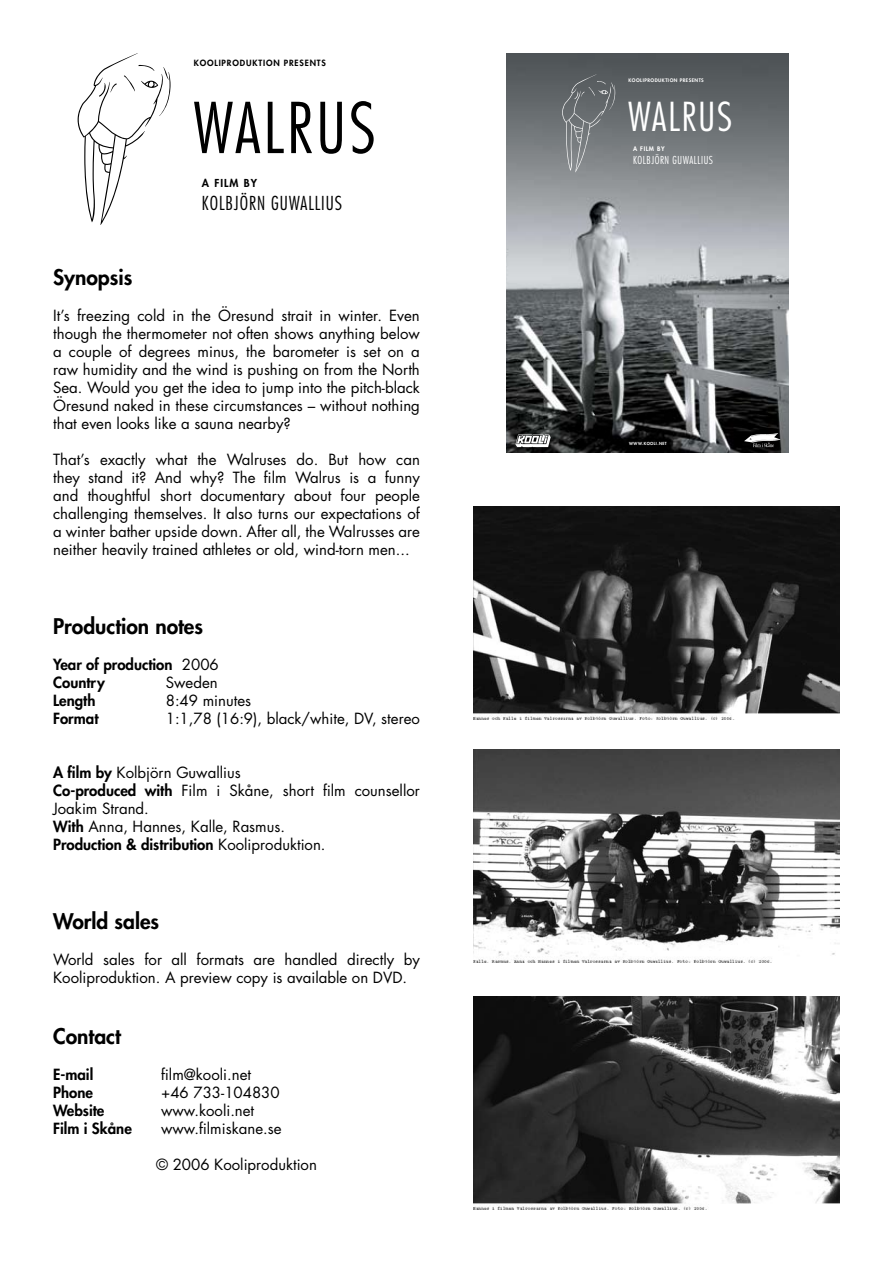
<style>
.page{position:relative;width:893px;height:1263px;background:#fff}
.page>*{position:absolute;margin:0;border:0;box-sizing:border-box;transform-origin:0 0}
.t1{font:300 condensed 68.1px "Futura";letter-spacing:.05em;color:#000}
.t2{font:300 condensed 38.85px "Futura";letter-spacing:.05em;color:#fff}
.t3{font:800 21px "Futura";color:#000}
.t4{font:300 condensed 18.75px "Futura";letter-spacing:.05em;color:#000}
.t5{font:15px/18px "Futura";color:#000;text-align:justify}
.t6{font:800 15px/18px "Futura";color:#000}
.t7{font:300 condensed 10.65px "Futura";letter-spacing:.05em;color:#fff}
.t8{font:800 10.65px "Futura";letter-spacing:.1em;color:#000}
.t9{font:800 8.4px "Futura";letter-spacing:.1em;color:#000}
.t10{font:800 6.15px "Futura";letter-spacing:.1em;color:#fff}
.t11{font:800 4.8px "Futura";letter-spacing:.1em;color:#fff}
.t12{font:800 4.05px "Futura";letter-spacing:.1em;color:#fff}
.s1{font-weight:400}
.s2{font-weight:800}
</style>
<div class="page">
<svg style="left:78px;top:53px;width:93px;height:172px"></svg>
<img style="left:473px;top:506px;width:367px;height:213px">
<img style="left:473px;top:749px;width:367px;height:214px">
<img style="left:473px;top:996px;width:367px;height:214px">
<img style="left:506px;top:53px;width:282px;height:400px">
<svg style="left:562px;top:74px;width:53px;height:98px;background:#767a7d"></svg>
<svg style="left:515px;top:434px;width:36px;height:13px"></svg>
<svg style="left:744px;top:433px;width:37px;height:14px"></svg>
<p class="t9" style="left:194px;top:58px;width:134px">KOOLIPRODUKTION PRESENTS</p>
<h1 class="t1" style="left:193px;top:85px;width:184px">WALRUS</h1>
<p class="t8" style="left:202px;top:176px;width:57px">A FILM BY</p>
<p class="t4" style="left:202px;top:191px;width:142px">KOLBJÖRN GUWALLIUS</p>
<h3 class="t3" style="left:53px;top:263px;width:81px">Synopsis</h3>
<p class="t5" style="left:53px;top:306px;width:368px">It’s freezing cold in the Öresund strait in winter. Even though the thermometer not often shows anything below a couple of degrees minus, the barometer is set on a raw humidity and the wind is pushing on from the North Sea. Would you get the idea to jump into the pitch-black Öresund naked in these circumstances – without nothing that even looks like a sauna nearby?</p>
<p class="t5" style="left:53px;top:450px;width:368px">That’s exactly what the Walruses do. But how can they stand it? And why? The film Walrus is a funny and thoughtful short documentary about four people challenging themselves. It also turns our expectations of a winter bather upside down. After all, the Walrusses are neither heavily trained athletes or old, wind-torn men...</p>
<h3 class="t3" style="left:53px;top:612px;width:151px">Production notes</h3>
<p class="t6" style="left:53px;top:655px;width:167px">Year of production <span class="s1">2006<br></span>Country</p>
<p class="t5" style="left:166px;top:673px;width:53px">Sweden</p>
<p class="t6" style="left:53px;top:691px;width:44px">Length</p>
<p class="t5" style="left:166px;top:691px;width:87px">8:49 minutes</p>
<p class="t6" style="left:53px;top:709px;width:47px">Format</p>
<p class="t5" style="left:166px;top:709px;width:256px">1:1,78 (16:9), black/white, DV, stereo</p>
<p class="t5" style="left:53px;top:763px;width:368px;text-align:left"><span class="s2">A film by</span> Kolbjörn Guwallius<br><span class="s2">Co-produced with</span> Film i Skåne, short film counsellor Joakim Strand.<br><span class="s2">With</span> Anna, Hannes, Kalle, Rasmus.<br><span class="s2">Production &amp; distribution</span> Kooliproduktion.</p>
<h3 class="t3" style="left:53px;top:907px;width:108px">World sales</h3>
<p class="t5" style="left:53px;top:950px;width:368px">World sales for all formats are handled directly by<br>Kooliproduktion. A preview copy is available on DVD.</p>
<h3 class="t3" style="left:53px;top:1022px;width:69px">Contact</h3>
<p class="t6" style="left:53px;top:1065px;width:42px">E-mail</p>
<p class="t5" style="left:161px;top:1065px;width:91px">film@kooli.net</p>
<p class="t6" style="left:53px;top:1083px;width:41px">Phone</p>
<p class="t5" style="left:161px;top:1083px;width:120px">+46 733-104830</p>
<p class="t6" style="left:53px;top:1101px;width:53px">Website</p>
<p class="t5" style="left:161px;top:1101px;width:95px">www.kooli.net</p>
<p class="t6" style="left:53px;top:1119px;width:80px">Film i Skåne</p>
<p class="t5" style="left:161px;top:1119px;width:122px">www.filmiskane.se</p>
<p class="t5" style="left:156px;top:1155px;width:162px">© 2006 Kooliproduktion</p>
<p class="t11" style="left:628px;top:77px;width:77px">KOOLIPRODUKTION PRESENTS</p>
<h2 class="t2" style="left:628px;top:93px;width:106px">WALRUS</h2>
<p class="t10" style="left:633px;top:144px;width:33px">A FILM BY</p>
<p class="t7" style="left:633px;top:153px;width:81px">KOLBJÖRN GUWALLIUS</p>
<p class="t12" style="left:629px;top:441px;width:39px">WWW.KOOLI.NET</p>
</div>
